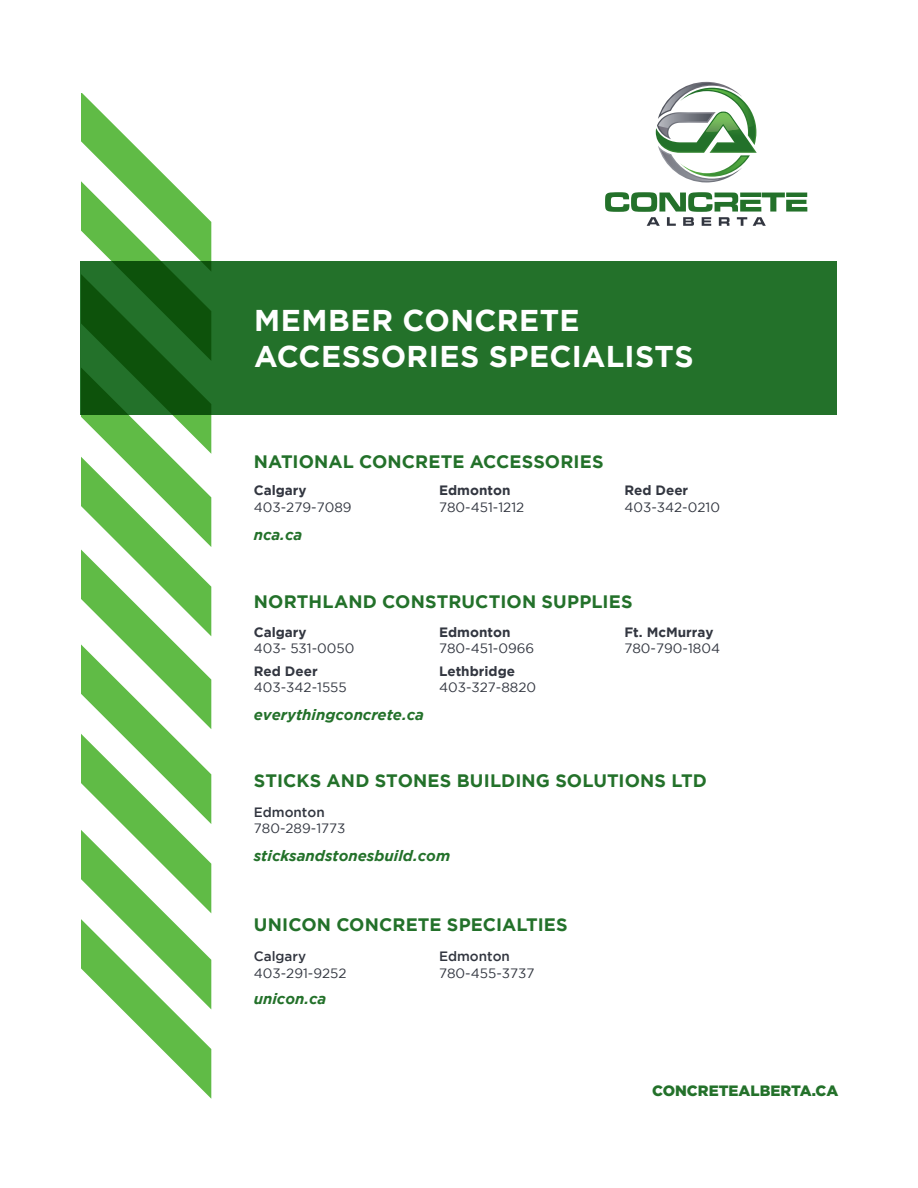
<style>
.page{position:relative;width:918px;height:1188px;background:#fff}
.page>*{position:absolute;margin:0;border:0;box-sizing:border-box;transform-origin:0 0}
.t1{font:700 30px "Gotham";letter-spacing:.015em;color:#fff}
.t2{font:700 18px "Gotham";letter-spacing:.01em;color:#23712a}
.t3{font:italic 700 15px "Gotham";color:#23712a}
.t4{font:900 15px "Gotham";color:#23712a}
.t5{font:13.5px "Gotham";color:#323640}
.t6{font:700 13.5px "Gotham";color:#323640}
.t7{font:500 13.5px "Gotham";color:#323640}
</style>
<div class="page">
<div style="left:81px;top:261px;width:756px;height:154px;background:#23712a"></div>
<svg style="left:605px;top:192px;width:202px;height:34px"></svg>
<svg style="left:656px;top:82px;width:101px;height:100px"></svg>
<svg style="left:81px;top:93px;width:130px;height:1006px"></svg>
<p class="t1" style="left:254px;top:303px;width:327px">MEMBER CONCRETE</p>
<p class="t1" style="left:254px;top:339px;width:441px">ACCESSORIES SPECIALISTS</p>
<p class="t2" style="left:254px;top:451px;width:351px">NATIONAL CONCRETE ACCESSORIES</p>
<p class="t6" style="left:254px;top:483px;width:54px">Calgary</p>
<p class="t5" style="left:254px;top:499px;width:99px">403-279-7089</p>
<p class="t3" style="left:254px;top:526px;width:50px">nca.ca</p>
<p class="t6" style="left:439px;top:483px;width:73px">Edmonton</p>
<p class="t5" style="left:439px;top:499px;width:87px">780-451-1212</p>
<p class="t6" style="left:624px;top:483px;width:65px">Red Deer</p>
<p class="t5" style="left:624px;top:499px;width:97px">403-342-0210</p>
<p class="t2" style="left:254px;top:591px;width:380px">NORTHLAND CONSTRUCTION SUPPLIES</p>
<p class="t6" style="left:254px;top:624px;width:54px">Calgary</p>
<p class="t5" style="left:254px;top:640px;width:102px">403- 531-0050</p>
<p class="t6" style="left:254px;top:663px;width:65px">Red Deer</p>
<p class="t5" style="left:254px;top:680px;width:95px">403-342-1555</p>
<p class="t3" style="left:254px;top:706px;width:172px">everythingconcrete.ca</p>
<p class="t6" style="left:439px;top:624px;width:73px">Edmonton</p>
<p class="t5" style="left:439px;top:640px;width:97px">780-451-0966</p>
<p class="t6" style="left:439px;top:663px;width:77px">Lethbridge</p>
<p class="t5" style="left:439px;top:680px;width:99px">403-327-8820</p>
<p class="t6" style="left:624px;top:624px;width:91px">Ft. McMurray</p>
<p class="t5" style="left:624px;top:640px;width:97px">780-790-1804</p>
<p class="t2" style="left:254px;top:771px;width:454px">STICKS AND STONES BUILDING SOLUTIONS LTD</p>
<p class="t7" style="left:254px;top:804px;width:72px">Edmonton</p>
<p class="t5" style="left:254px;top:821px;width:93px">780-289-1773</p>
<p class="t3" style="left:254px;top:847px;width:198px">sticksandstonesbuild.com</p>
<p class="t2" style="left:254px;top:914px;width:315px">UNICON CONCRETE SPECIALTIES</p>
<p class="t7" style="left:254px;top:949px;width:54px">Calgary</p>
<p class="t5" style="left:254px;top:965px;width:94px">403-291-9252</p>
<p class="t3" style="left:254px;top:990px;width:74px">unicon.ca</p>
<p class="t7" style="left:439px;top:949px;width:72px">Edmonton</p>
<p class="t5" style="left:439px;top:965px;width:97px">780-455-3737</p>
<p class="t4" style="left:652px;top:1082px;width:188px">CONCRETEALBERTA.CA</p>
</div>
